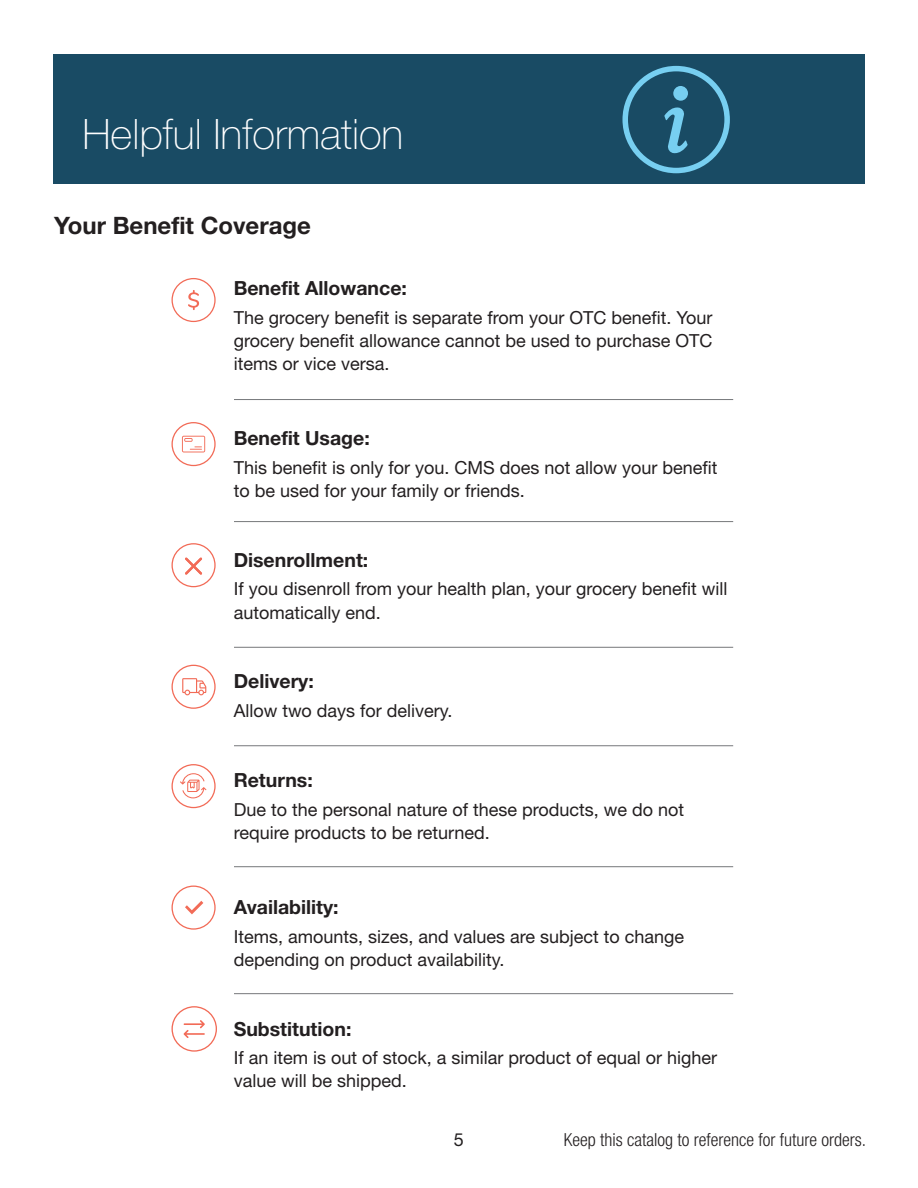
<style>
.page{position:relative;width:918px;height:1188px;background:#fff}
.page>*{position:absolute;margin:0;border:0;box-sizing:border-box;transform-origin:0 0}
.t1{font:100 42px "Helvetica Neue LT Pro";color:#fff}
.t2{font:700 24px "Helvetica Neue LT Pro";color:#231f20}
.t3{font:700 19.5px "Helvetica Neue LT Pro";color:#231f20}
.t4{font:18px/23.2px "Helvetica Neue LT Pro";color:#231f20}
.t5{font:300 condensed 18px "Helvetica Neue LT Pro";color:#231f20}
</style>
<div class="page">
<div style="left:53px;top:54px;width:812px;height:130px;background:#194b64"></div>
<hr style="left:234px;top:399px;width:499px;height:1px;background:#76787b">
<hr style="left:234px;top:521px;width:499px;height:1px;background:#76787b">
<hr style="left:234px;top:647px;width:499px;height:1px;background:#76787b">
<hr style="left:234px;top:745px;width:499px;height:1px;background:#76787b">
<hr style="left:234px;top:866px;width:499px;height:1px;background:#76787b">
<hr style="left:234px;top:993px;width:499px;height:1px;background:#76787b">
<svg style="left:623px;top:66px;width:107px;height:107px"></svg>
<svg style="left:172px;top:1006px;width:45px;height:46px"></svg>
<svg style="left:172px;top:886px;width:44px;height:44px"></svg>
<svg style="left:172px;top:764px;width:44px;height:44px"></svg>
<svg style="left:172px;top:665px;width:44px;height:44px"></svg>
<svg style="left:172px;top:543px;width:44px;height:44px"></svg>
<svg style="left:172px;top:422px;width:44px;height:44px"></svg>
<svg style="left:172px;top:278px;width:44px;height:44px"></svg>
<p class="t1" style="left:82px;top:109px;width:323px">Helpful Information</p>
<p class="t2" style="left:54px;top:210px;width:258px">Your Benefit Coverage</p>
<p class="t3" style="left:234px;top:276px;width:175px">Benefit Allowance:</p>
<p class="t4" style="left:234px;top:305px;width:480px;text-align:justify">The grocery benefit is separate from your OTC benefit. Your grocery benefit allowance cannot be used to purchase OTC items or vice versa.</p>
<p class="t3" style="left:234px;top:426px;width:138px">Benefit Usage:</p>
<p class="t4" style="left:234px;top:455px;width:485px">This benefit is only for you. CMS does not allow your benefit to be used for your family or friends.</p>
<p class="t3" style="left:234px;top:548px;width:136px">Disenrollment:</p>
<p class="t4" style="left:234px;top:577px;width:495px">If you disenroll from your health plan, your grocery benefit will automatically end.</p>
<p class="t3" style="left:234px;top:670px;width:82px">Delivery:</p>
<p class="t4" style="left:234px;top:699px;width:220px">Allow two days for delivery.</p>
<p class="t3" style="left:234px;top:768px;width:81px">Returns:</p>
<p class="t4" style="left:234px;top:797px;width:452px">Due to the personal nature of these products, we do not require products to be returned.</p>
<p class="t3" style="left:234px;top:895px;width:107px">Availability:</p>
<p class="t4" style="left:234px;top:924px;width:452px">Items, amounts, sizes, and values are subject to change depending on product availability.</p>
<p class="t3" style="left:234px;top:1017px;width:119px">Substitution:</p>
<p class="t4" style="left:234px;top:1046px;width:485px">If an item is out of stock, a similar product of equal or higher value will be shipped.</p>
<p class="t4" style="left:454px;top:1128px;width:12px">5</p>
<p class="t5" style="left:564px;top:1129px;width:304px">Keep this catalog to reference for future orders.</p>
</div>
